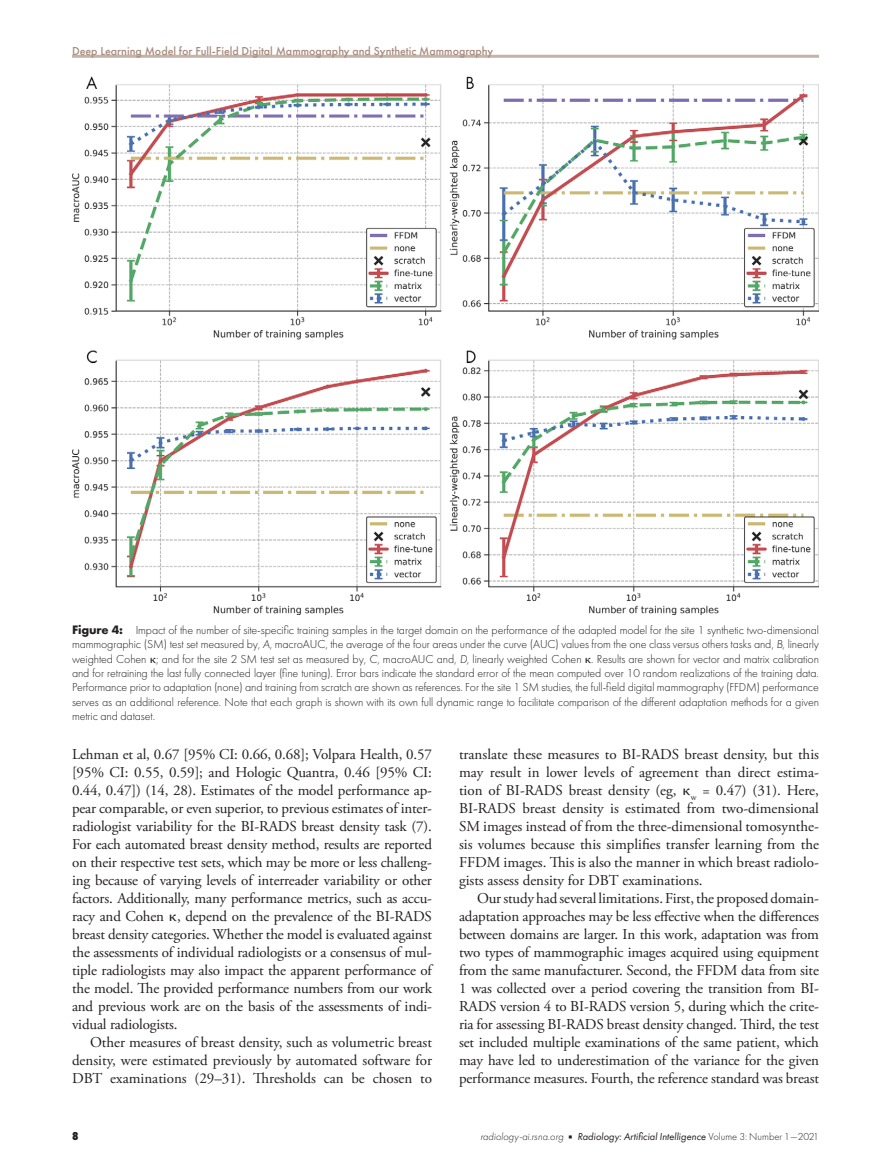
<style>
.page{position:relative;width:891px;height:1175px;background:#fff}
.page>*{position:absolute;margin:0;border:0;box-sizing:border-box;transform-origin:0 0}
.t1{font:15px/18px "Adobe Garamond Pro";letter-spacing:-.01em;color:#231f20;text-align:justify}
.t2{font:300 12px/14.4px "Futura PT";letter-spacing:-.01em;color:#231f20;text-align:justify}
.t3{font:500 12px "Futura PT";color:#a68b7d}
.t4{font:800 12px "Futura PT Cond";color:#231f20}
.t5{font:italic 10.5px "Futura PT";color:#231f20}
.s1{font-weight:700;font-size:12.75px}
.s2{font-style:italic}
.s3{font-family:"Universal Greekwith Math Pi";font-weight:400}
.s4{font-family:"Universal Greekwith Math Pi"}
.s5{font-weight:300}
.s6{font-family:"Universal Newswith Comm Pi";font-style:normal;font-size:6px}
.s7{font-weight:300;font-style:normal}
</style>
<div class="page">
<hr style="left:72px;top:55px;width:747px;height:3px;background:#c5b2a8">
<img style="left:72px;top:77px;width:747px;height:538px">
<p class="t3" style="left:72px;top:43px;width:423px">Deep Learning Model for Full-Field Digital Mammography and Synthetic Mammography</p>
<p class="t2" style="left:72px;top:622px;width:749px"><span class="s1">Figure 4:</span> Impact of the number of site-specific training samples in the target domain on the performance of the adapted model for the site 1 synthetic two-dimensional mammographic (SM) test set measured by, <span class="s2">A,</span> macroAUC, the average of the four areas under the curve (AUC) values from the one class versus others tasks and, <span class="s2">B,</span> linearly weighted Cohen <span class="s3">k</span>; and for the site 2 SM test set as measured by, <span class="s2">C,</span> macroAUC and, <span class="s2">D,</span> linearly weighted Cohen <span class="s3">k</span>. Results are shown for vector and matrix calibration and for retraining the last fully connected layer (fine tuning). Error bars indicate the standard error of the mean computed over 10 random realizations of the training data.<br>Performance prior to adaptation (none) and training from scratch are shown as references. For the site 1 SM studies, the full-field digital mammography (FFDM) performance serves as an additional reference. Note that each graph is shown with its own full dynamic range to facilitate comparison of the different adaptation methods for a given metric and dataset.</p>
<p class="t1" style="left:72px;top:745px;width:362px">Lehman et al, 0.67 [95% CI: 0.66, 0.68]; Volpara Health, 0.57 [95% CI: 0.55, 0.59]; and Hologic Quantra, 0.46 [95% CI:<br>0.44, 0.47]) (14, 28). Estimates of the model performance ap&shy;pear comparable, or even superior, to previous estimates of inter&shy;radiologist variability for the BI-RADS breast density task (7).<br>For each automated breast density method, results are reported on their respective test sets, which may be more or less challeng&shy;ing because of varying levels of interreader variability or other factors. Additionally, many performance metrics, such as accu&shy;racy and Cohen <span class="s4">k</span>, depend on the prevalence of the BI-RADS breast density categories. Whether the model is evaluated against the assessments of individual radiologists or a consensus of mul&shy;tiple radiologists may also impact the apparent performance of the model. The provided performance numbers from our work and previous work are on the basis of the assessments of indi&shy;vidual radiologists.</p>
<p class="t1" style="left:72px;top:1033px;width:362px;text-indent:18px">Other measures of breast density, such as volumetric breast density, were estimated previously by automated software for DBT examinations (29–31). Thresholds can be chosen to</p>
<p class="t1" style="left:459px;top:745px;width:362px">translate these measures to BI-RADS breast density, but this may result in lower levels of agreement than direct estima&shy;tion of BI-RADS breast density (eg, <span class="s4">k</span><sub>w</sub> = 0.47) (31). Here, BI-RADS breast density is estimated from two-dimensional SM images instead of from the three-dimensional tomosynthe&shy;sis volumes because this simplifies transfer learning from the FFDM images. This is also the manner in which breast radiolo&shy;gists assess density for DBT examinations.</p>
<p class="t1" style="left:459px;top:889px;width:362px;text-indent:18px">Our study had several limitations. First, the proposed domain&shy;adaptation approaches may be less effective when the differences between domains are larger. In this work, adaptation was from two types of mammographic images acquired using equipment from the same manufacturer. Second, the FFDM data from site 1 was collected over a period covering the transition from BI-RADS version 4 to BI-RADS version 5, during which the crite&shy;ria for assessing BI-RADS breast density changed. Third, the test set included multiple examinations of the same patient, which may have led to underestimation of the variance for the given performance measures. Fourth, the reference standard was breast</p>
<p class="t4" style="left:72px;top:1128px;width:8px">8</p>
<p class="t5" style="left:480px;top:1130px;width:340px"><span class="s5">radiology-ai.rsna.org</span> <span class="s6">n</span> Radiology: Artificial Intelligence <span class="s7">Volume 3: Number 1—2021</span></p>
</div>
